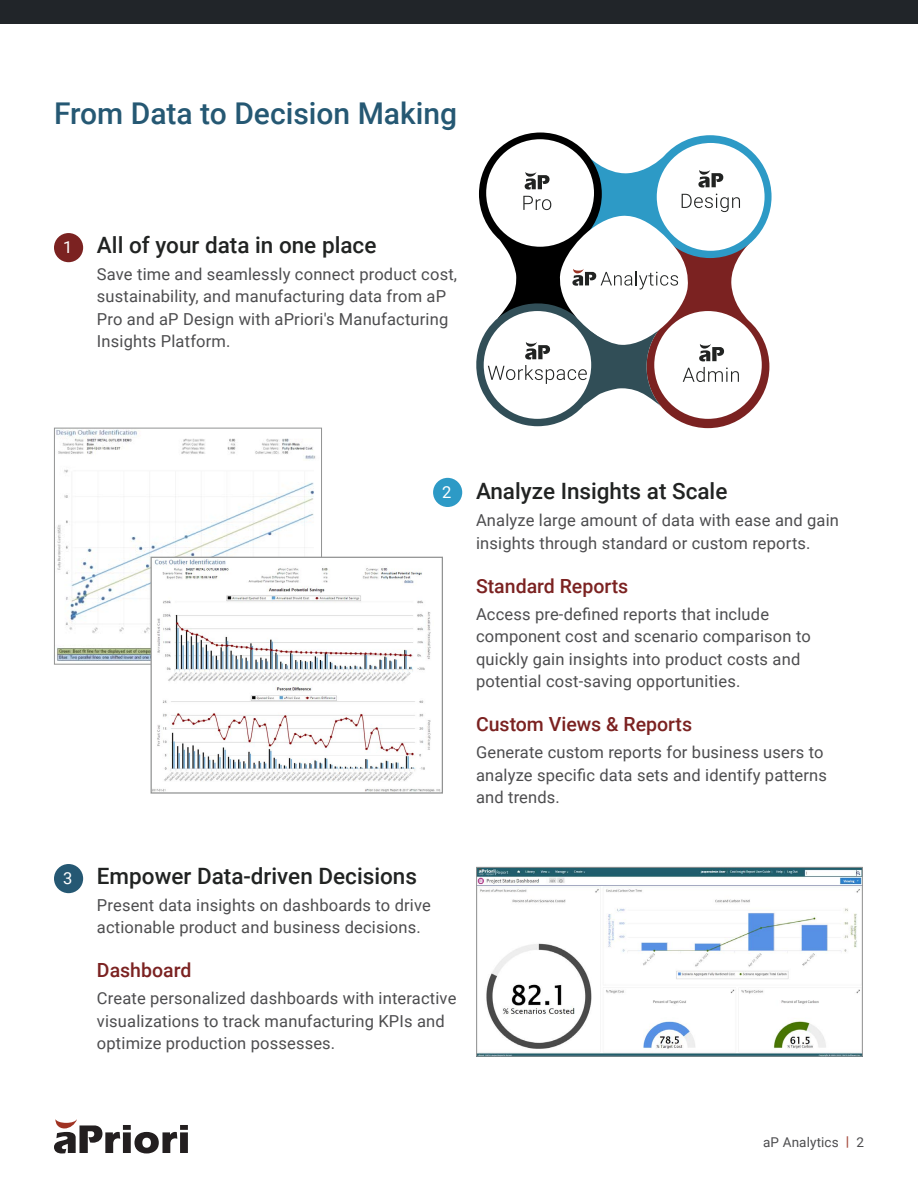
<style>
.page{position:relative;width:918px;height:1188px;background:#fff}
.page>*{position:absolute;margin:0;border:0;box-sizing:border-box;transform-origin:0 0}
.t1{font:500 30px "Roboto";color:#255873}
.t2{font:500 22.5px "Roboto";color:#212322}
.t3{font:500 19.5px "Roboto";color:#7b2221}
.t4{font:16.5px/22.5px "Roboto";letter-spacing:.01em;color:#4d4d4f}
.t5{font:16.5px "Roboto";color:#fff}
.t6{font:13.5px "Roboto";letter-spacing:.01em;color:#4d4d4f}
.s1{font-weight:900;color:#a95245}
</style>
<div class="page">
<div style="left:0;top:0;width:918px;height:24px;background:#212529"></div>
<svg style="left:54px;top:1119px;width:134px;height:35px"></svg>
<div style="left:54px;top:233px;width:29px;height:29px;background:#7b2221;border-radius:50%"></div>
<div style="left:433px;top:478px;width:29px;height:29px;background:#2d9ac6;border-radius:50%"></div>
<div style="left:54px;top:864px;width:29px;height:29px;background:#255873;border-radius:50%"></div>
<svg style="left:476px;top:133px;width:296px;height:295px"></svg>
<img style="left:56px;top:430px;width:264px;height:233px">
<div style="left:54px;top:428px;width:268px;height:237px;border:1px solid #929393"></div>
<img style="left:153px;top:559px;width:288px;height:233px">
<div style="left:151px;top:557px;width:292px;height:237px;border:1px solid #929393"></div>
<img style="left:478px;top:869px;width:383px;height:186px">
<div style="left:476px;top:867px;width:387px;height:190px;border:1px solid #929393"></div>
<h1 class="t1" style="left:54px;top:92px;width:405px">From Data to Decision Making</h1>
<p class="t5" style="left:63px;top:236px;width:11px">1</p>
<h2 class="t2" style="left:97px;top:229px;width:281px">All of your data in one place</h2>
<p class="t4" style="left:97px;top:262px;width:362px">Save time and seamlessly connect product cost, sustainability, and manufacturing data from aP Pro and aP Design with aPriori's Manufacturing Insights Platform.</p>
<p class="t5" style="left:63px;top:867px;width:11px">3</p>
<p class="t5" style="left:442px;top:480px;width:11px">2</p>
<h2 class="t2" style="left:476px;top:475px;width:253px">Analyze Insights at Scale</h2>
<p class="t4" style="left:476px;top:508px;width:364px">Analyze large amount of data with ease and gain insights through standard or custom reports.</p>
<p class="t3" style="left:476px;top:572px;width:154px">Standard Reports</p>
<p class="t4" style="left:476px;top:602px;width:336px">Access pre-defined reports that include component cost and scenario comparison to quickly gain insights into product costs and potential cost-saving opportunities.</p>
<p class="t3" style="left:476px;top:711px;width:218px">Custom Views &amp; Reports</p>
<p class="t4" style="left:476px;top:740px;width:353px">Generate custom reports for business users to analyze specific data sets and identify patterns and trends.</p>
<h2 class="t2" style="left:97px;top:860px;width:322px">Empower Data-driven Decisions</h2>
<p class="t4" style="left:97px;top:893px;width:335px">Present data insights on dashboards to drive actionable product and business decisions.</p>
<p class="t3" style="left:97px;top:957px;width:96px">Dashboard</p>
<p class="t4" style="left:97px;top:987px;width:361px">Create personalized dashboards with interactive visualizations to track manufacturing KPIs and optimize production possesses.</p>
<p class="t6" style="left:763px;top:1132px;width:102px">aP Analytics <span class="s1">|</span> 2</p>
</div>
